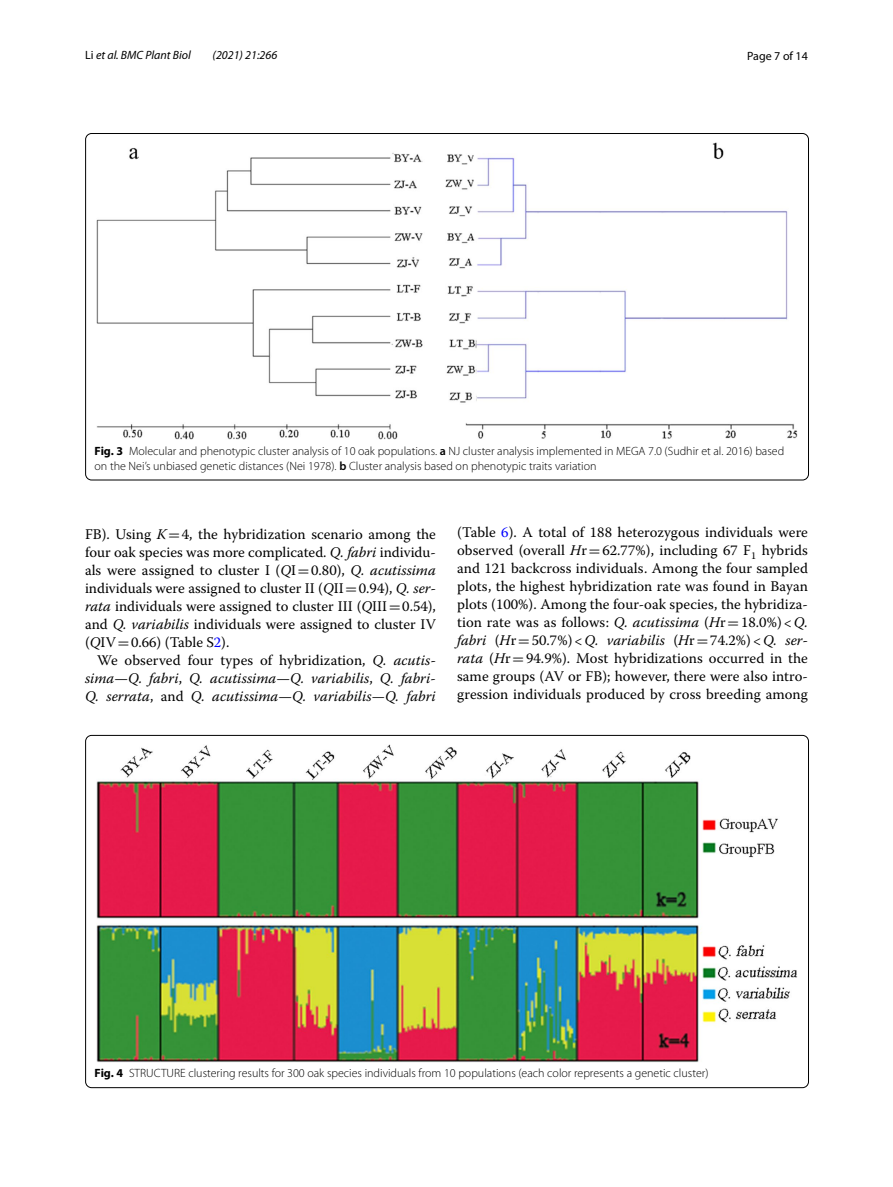
<style>
.page{position:relative;width:893px;height:1187px;background:#fff}
.page>*{position:absolute;margin:0;border:0;box-sizing:border-box;transform-origin:0 0}
.t1{font:14.7px/18px "Warnock Pro";letter-spacing:.005em;color:#000;text-align:justify}
.t2{font:italic 14.7px/18px "Warnock Pro";letter-spacing:.005em;color:#000;text-align:justify}
.t3{font:300 12px/15px "Myriad Pro";color:#000}
.t4{font:italic 12px "Myriad Pro";color:#000}
.t5{font:12px "Myriad Pro";color:#000}
.s1{font-style:normal}
.s2{font-weight:700}
.s3{font-weight:600}
.s4{font-style:italic}
.s5{font-family:"MTSY"}
.s6{color:#00f}
</style>
<div class="page">
<img style="left:97px;top:142px;width:700px;height:297px">
<img style="left:97px;top:744px;width:700px;height:318px">
<p class="t4" style="left:85px;top:48px;width:107px"><span class="s1">Li</span> et al. BMC Plant Biol</p>
<p class="t4" style="left:213px;top:48px;width:66px">(2021) 21:266</p>
<p class="t5" style="left:747px;top:48px;width:62px">Page 7 of 14</p>
<p class="t3" style="left:95px;top:443px;width:691px"><span class="s2">Fig. 3</span> Molecular and phenotypic cluster analysis of 10 oak populations. <span class="s3">a</span> NJ cluster analysis implemented in MEGA 7.0 (Sudhir et al. 2016) based on the Nei’s unbiased genetic distances (Nei 1978). <span class="s3">b</span> Cluster analysis based on phenotypic traits variation</p>
<p class="t1" style="left:85px;top:525px;width:352px">FB). Using <span class="s4">K</span><span class="s5">=</span>4, the hybridization scenario among the four oak species was more complicated. <span class="s4">Q. fabri</span> individu&shy;als were assigned to cluster I (<span class="s4">Q</span>I<span class="s5">=</span>0.80), <span class="s4">Q. acutissima </span>individuals were assigned to cluster II (<span class="s4">Q</span>II<span class="s5">=</span>0.94), <span class="s4">Q. ser&shy;rata</span> individuals were assigned to cluster III (<span class="s4">Q</span>III<span class="s5">=</span>0.54), and <span class="s4">Q. variabilis</span> individuals were assigned to cluster IV (<span class="s4">Q</span>IV<span class="s5">=</span>0.66) (Table S<span class="s6">2</span>).</p>
<p class="t2" style="left:85px;top:651px;width:352px;text-indent:12px"><span class="s1">We observed four types of hybridization,</span> Q. acutis&shy;sima<span class="s1">—</span>Q. fabri<span class="s1">,</span> Q. acutissima<span class="s1">—</span>Q. variabilis<span class="s1">,</span> Q. fabri<span class="s1">-</span>Q. serrata<span class="s1">, and</span> Q. acutissima<span class="s1">—</span>Q. variabilis—Q. fabri</p>
<p class="t1" style="left:457px;top:523px;width:352px">(Table <span class="s6">6</span>). A total of 188 heterozygous individuals were observed (overall <span class="s4">H</span>r<span class="s5">=</span>62.77%), including 67 F<sub>1</sub> hybrids and 121 backcross individuals. Among the four sampled plots, the highest hybridization rate was found in Bayan plots (100%). Among the four-oak species, the hybridiza&shy;tion rate was as follows: <span class="s4">Q. acutissima</span> (<span class="s4">H</span>r<span class="s5">=</span>18.0%)&lt;<span class="s4">Q. fabri</span> (<span class="s4">H</span>r<span class="s5">=</span>50.7%)&lt;<span class="s4">Q. variabilis</span> (<span class="s4">H</span>r<span class="s5">=</span>74.2%)&lt;<span class="s4">Q. ser&shy;rata</span> (<span class="s4">H</span>r<span class="s5">=</span>94.9%). Most hybridizations occurred in the same groups (AV or FB); however, there were also intro&shy;gression individuals produced by cross breeding among</p>
<p class="t3" style="left:95px;top:1066px;width:615px"><span class="s2">Fig. 4</span> STRUCTURE clustering results for 300 oak species individuals from 10 populations (each color represents a genetic cluster)</p>
</div>
